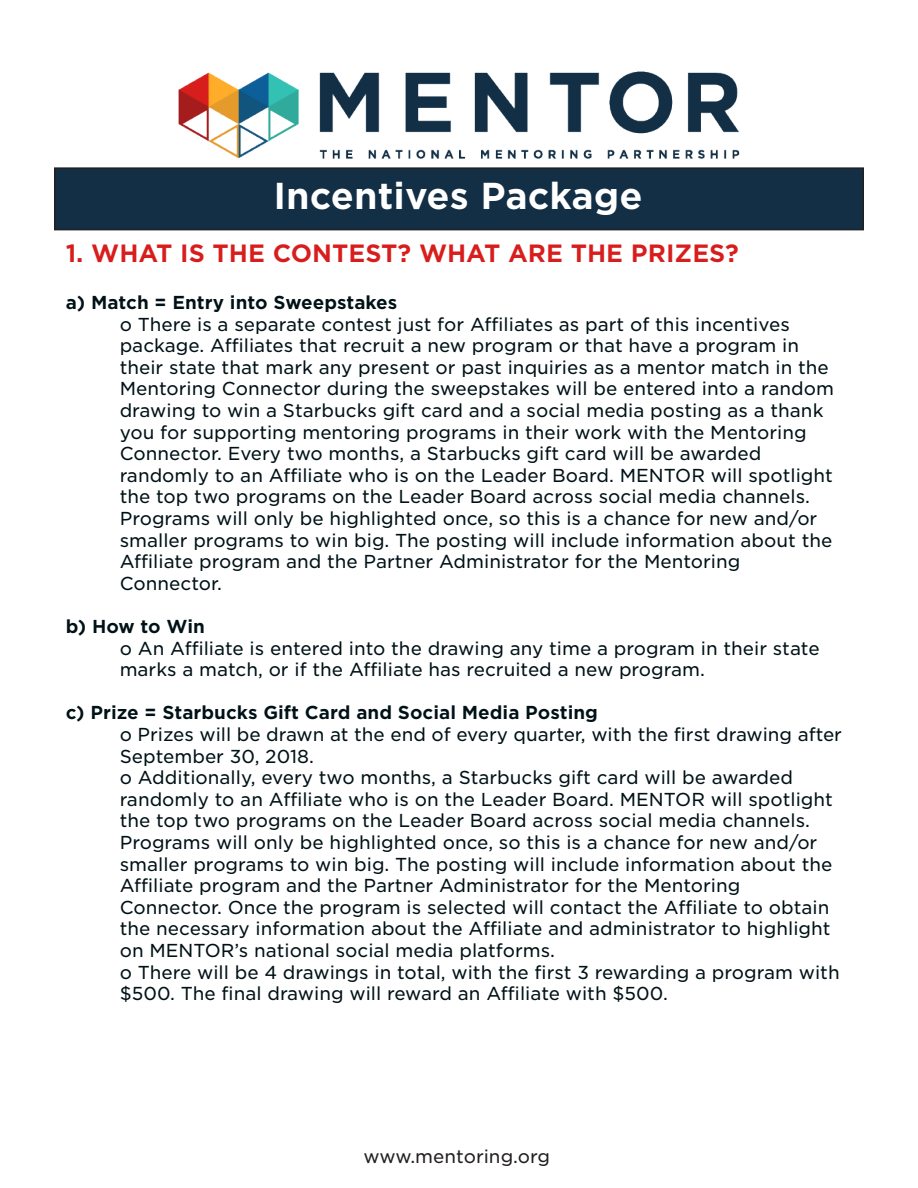
<style>
.page{position:relative;width:918px;height:1188px;background:#fff}
.page>*{position:absolute;margin:0;border:0;box-sizing:border-box;transform-origin:0 0}
.t1{font:700 36px "Gotham S Sm";color:#fff}
.t2{font:700 24px "Gotham S Sm";color:#d81d1d}
.t3{font:18px/21.6px "Gotham S Sm";color:#001217}
.t4{font:700 18px "Gotham S Sm";color:#001217}
.t5{font:18px "Gotham S Sm";color:#231f20}
</style>
<div class="page">
<div style="left:55px;top:168px;width:808px;height:62px;background:#132f45"></div>
<div style="left:54px;top:167px;width:810px;height:63px;border:2px solid #231f20"></div>
<img style="left:178px;top:71px;width:562px;height:87px">
<p class="t1" style="left:274px;top:171px;width:371px">Incentives Package</p>
<p class="t2" style="left:66px;top:237px;width:675px">1. WHAT IS THE CONTEST? WHAT ARE THE PRIZES?</p>
<p class="t4" style="left:66px;top:290px;width:333px">a) Match = Entry into Sweepstakes</p>
<p class="t3" style="left:120px;top:313px;width:672px">o There is a separate contest just for Affiliates as part of this incentives</p>
<p class="t3" style="left:120px;top:334px;width:716px">package. Affiliates that recruit a new program or that have a program in their state that mark any present or past inquiries as a mentor match in the Mentoring Connector during the sweepstakes will be entered into a random drawing to win a Starbucks gift card and a social media posting as a thank you for supporting mentoring programs in their work with the Mentoring Connector. Every two months, a Starbucks gift card will be awarded</p>
<p class="t3" style="left:120px;top:464px;width:715px">randomly to an Affiliate who is on the Leader Board. MENTOR will spotlight the top two programs on the Leader Board across social media channels.<br>Programs will only be highlighted once, so this is a chance for new and/or smaller programs to win big. The posting will include information about the Affiliate program and the Partner Administrator for the Mentoring</p>
<p class="t3" style="left:120px;top:572px;width:104px">Connector.</p>
<p class="t4" style="left:66px;top:614px;width:141px">b) How to Win</p>
<p class="t3" style="left:120px;top:637px;width:701px">o An Affiliate is entered into the drawing any time a program in their state marks a match, or if the Affiliate has recruited a new program.</p>
<p class="t4" style="left:66px;top:700px;width:534px">c) Prize = Starbucks Gift Card and Social Media Posting</p>
<p class="t3" style="left:120px;top:723px;width:724px">o Prizes will be drawn at the end of every quarter, with the first drawing after<br>September 30, 2018.</p>
<p class="t3" style="left:120px;top:766px;width:675px">o Additionally, every two months, a Starbucks gift card will be awarded</p>
<p class="t3" style="left:120px;top:788px;width:715px">randomly to an Affiliate who is on the Leader Board. MENTOR will spotlight the top two programs on the Leader Board across social media channels.</p>
<p class="t3" style="left:120px;top:831px;width:714px">Programs will only be highlighted once, so this is a chance for new and/or smaller programs to win big. The posting will include information about the<br>Affiliate program and the Partner Administrator for the Mentoring</p>
<p class="t3" style="left:120px;top:896px;width:712px;text-align:justify">Connector. Once the program is selected will contact the Affiliate to obtain the necessary information about the Affiliate and administrator to highlight on MENTOR’s national social media platforms.</p>
<p class="t3" style="left:120px;top:961px;width:722px">o There will be 4 drawings in total, with the first 3 rewarding a program with $500. The final drawing will reward an Affiliate with $500.</p>
<p class="t5" style="left:363px;top:1144px;width:188px">www.mentoring.org</p>
</div>
